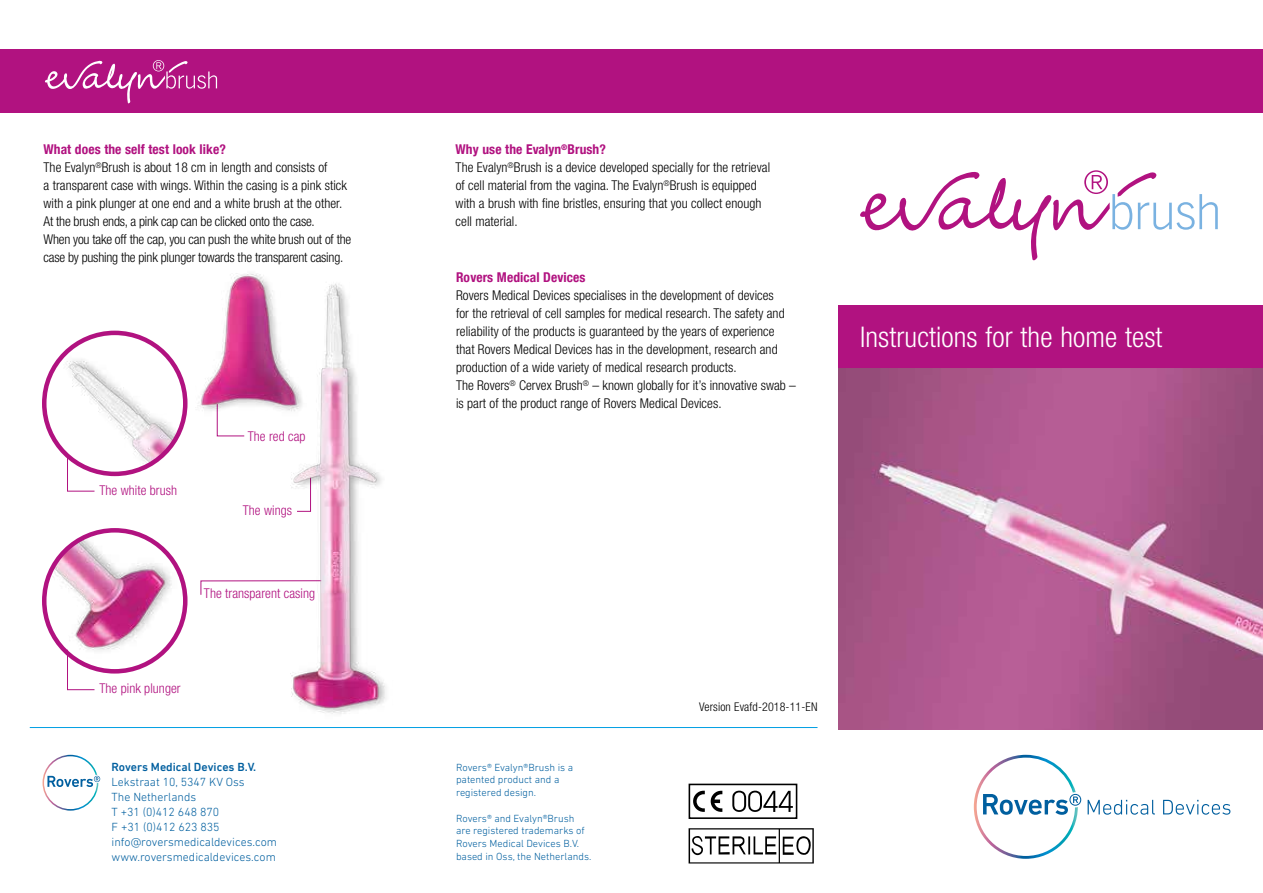
<style>
.page{position:relative;width:1263px;height:893px;background:#fff}
.page>*{position:absolute;margin:0;border:0;box-sizing:border-box;transform-origin:0 0}
.t1{font:300 condensed 28.5px "Helvetica Neue LT Com";letter-spacing:.005em;color:#fff}
.t2{font:300 condensed 13.5px/18px "Helvetica Neue LT Com";letter-spacing:.005em;color:#000}
.t3{font:300 condensed 13.5px "Helvetica Neue LT Com";letter-spacing:.005em;color:#b11280}
.t4{font:700 condensed 13.5px "Helvetica Neue LT Com";letter-spacing:.005em;color:#b11280}
.t5{font:300 12px/15px "DIN Next LT Pro";color:#005f9f}
.t6{font:500 12px "DIN Next LT Pro";color:#005f9f}
.t7{font:300 condensed 12px "Helvetica Neue LT Com";letter-spacing:.01em;color:#000}
.t8{font:300 10.5px/12.8px "DIN Next LT Pro";color:#005f9f}
.s1{font-weight:700;color:#b11280}
</style>
<div class="page">
<img style="left:44px;top:530px;width:141px;height:141px;border-radius:70px">
<div style="left:42px;top:528px;width:146px;height:146px;border:4px solid #b11280;border-radius:50%"></div>
<img style="left:47px;top:335px;width:133px;height:139px">
<div style="left:42px;top:331px;width:146px;height:145px;border:4px solid #b11280;border-radius:50%"></div>
<svg style="left:67px;top:455px;width:28px;height:37px"></svg>
<svg style="left:67px;top:649px;width:28px;height:41px"></svg>
<svg style="left:860px;top:170px;width:358px;height:90px"></svg>
<div style="left:839px;top:305px;width:424px;height:64px;background:#b11280"></div>
<div style="left:0;top:49px;width:1263px;height:64px;background:#b11280"></div>
<svg style="left:45px;top:60px;width:172px;height:44px"></svg>
<svg style="left:688px;top:828px;width:126px;height:35px"></svg>
<svg style="left:693px;top:791px;width:100px;height:21px"></svg>
<div style="left:688px;top:784px;width:109px;height:35px;border:2px solid #000"></div>
<img style="left:839px;top:368px;width:424px;height:361px">
<svg style="left:974px;top:755px;width:107px;height:104px"></svg>
<svg style="left:1087px;top:800px;width:68px;height:15px"></svg>
<svg style="left:1163px;top:800px;width:67px;height:15px"></svg>
<svg style="left:43px;top:755px;width:57px;height:56px"></svg>
<hr style="left:30px;top:727px;width:787px;height:1px;background:#009fe3">
<img style="left:180px;top:273px;width:206px;height:441px">
<p class="t2" style="left:44px;top:140px;width:309px"><span class="s1">What does the self test look like?<br></span>The Evalyn<sup>®</sup>Brush is about 18 cm in length and consists of<br>a transparent case with wings. Within the casing is a pink stick with a pink plunger at one end and a white brush at the other.<br>At the brush ends, a pink cap can be clicked onto the case.<br>When you take off the cap, you can push the white brush out of the case by pushing the pink plunger towards the transparent casing.</p>
<p class="t2" style="left:456px;top:140px;width:316px"><span class="s1">Why use the Evalyn</span><sup>®</sup><span class="s1">Brush?<br></span>The Evalyn<sup>®</sup>Brush is a device developed specially for the retrieval of cell material from the vagina. The Evalyn<sup>®</sup>Brush is equipped with a brush with fine bristles, ensuring that you collect enough cell material.</p>
<p class="t4" style="left:456px;top:269px;width:131px">Rovers Medical Devices</p>
<p class="t2" style="left:456px;top:286px;width:341px">Rovers Medical Devices specialises in the development of devices<br>for the retrieval of cell samples for medical research. The safety and reliability of the products is guaranteed by the years of experience that Rovers Medical Devices has in the development, research and production of a wide variety of medical research products.<br>The Rovers<sup>®</sup> Cervex Brush<sup>®</sup> – known globally for it’s innovative swab – is part of the product range of Rovers Medical Devices.</p>
<p class="t3" style="left:99px;top:483px;width:79px">The white brush</p>
<p class="t3" style="left:248px;top:428px;width:59px">The red cap</p>
<p class="t3" style="left:243px;top:503px;width:51px">The wings</p>
<p class="t3" style="left:204px;top:586px;width:113px">The transparent casing</p>
<p class="t3" style="left:99px;top:681px;width:83px">The pink plunger</p>
<p class="t6" style="left:112px;top:760px;width:146px">Rovers Medical Devices B.V.</p>
<p class="t5" style="left:112px;top:774px;width:167px">Lekstraat 10, 5347 KV Oss<br>The Netherlands<br>T +31 (0)412 648 870<br>F +31 (0)412 623 835 info@roversmedicaldevices.com www.roversmedicaldevices.com</p>
<p class="t8" style="left:456px;top:760px;width:119px">Rovers® Evalyn®Brush is a patented product and a registered design.</p>
<p class="t8" style="left:456px;top:811px;width:137px">Rovers® and Evalyn®Brush are registered trademarks of<br>Rovers Medical Devices B.V. based in Oss, the Netherlands.</p>
<p class="t7" style="left:699px;top:699px;width:120px">Version Evafd-2018-11-EN</p>
<h1 class="t1" style="left:860px;top:320px;width:304px">Instructions for the home test</h1>
</div>
